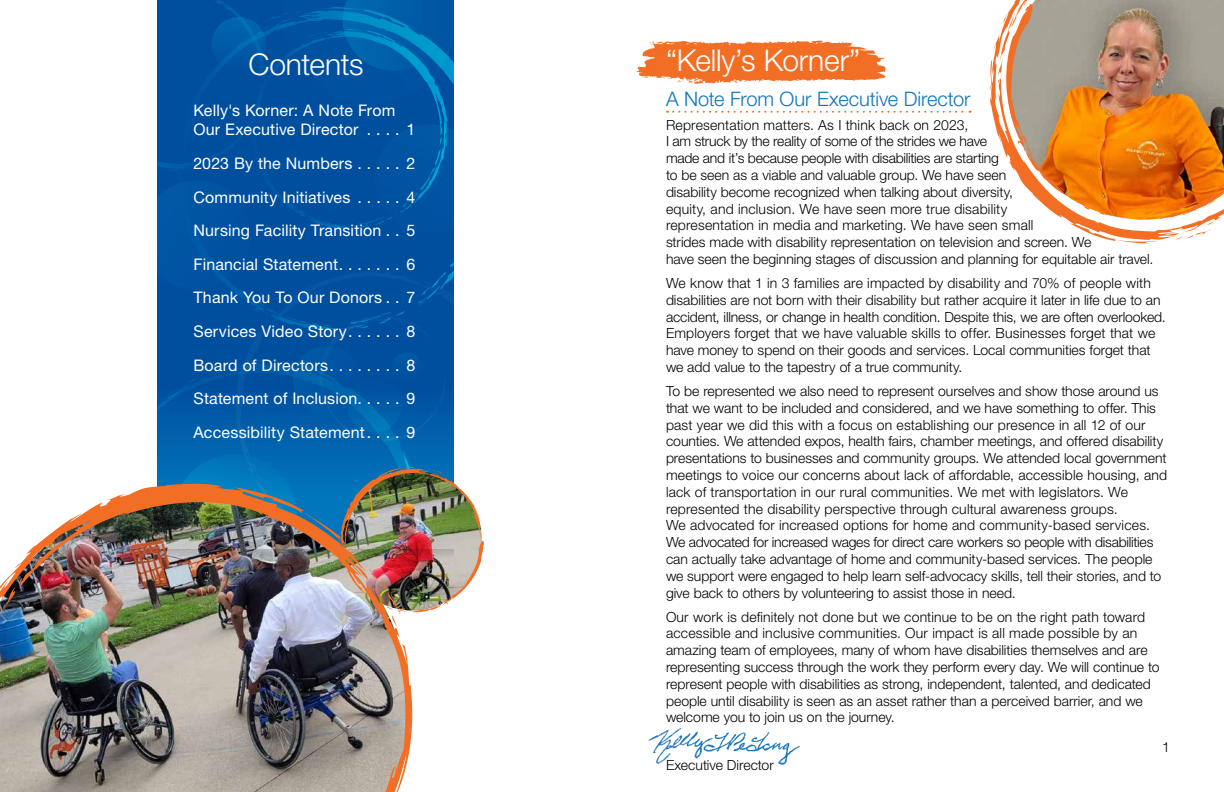
<style>
.page{position:relative;width:1224px;height:792px;background:#fff}
.page>*{position:absolute;margin:0;border:0;box-sizing:border-box;transform-origin:0 0}
.t1{font:300 30px "Helvetica Neue LT Std";letter-spacing:-.005em;color:#fff}
.t2{font:300 20px "Helvetica Neue LT Std";letter-spacing:-.005em;color:#0d76bd}
.Body_White{font:16px/19.2px "Helvetica Neue LT Std";letter-spacing:.01em;color:#fff}
.Body{font:300 14px/16.8px "Helvetica Neue LT Std";color:#000}
</style>
<div class="page">
<img style="left:648px;top:727px;width:152px;height:38px">
<svg style="left:636px;top:40px;width:250px;height:44px"></svg>
<svg style="left:667px;top:111px;width:304px;height:2px"></svg>
<img style="left:993px;top:0;width:231px;height:241px">
<img style="left:0;top:484px;width:413px;height:308px">
<img style="left:158px;top:0;width:326px;height:630px">
<h1 class="t1" style="left:248px;top:46px;width:117px">Contents</h1>
<p class="Body_White" style="left:194px;top:101px;width:223px">Kelly's Korner: A Note From<br>Our Executive Director . . . . 1</p>
<p class="Body_White" style="left:194px;top:154px;width:223px">2023 By the Numbers . . . . . 2</p>
<p class="Body_White" style="left:194px;top:187px;width:223px">Community Initiatives . . . . . 4</p>
<p class="Body_White" style="left:194px;top:221px;width:223px">Nursing Facility Transition . . 5</p>
<p class="Body_White" style="left:194px;top:254px;width:223px">Financial Statement . . . . . . . 6</p>
<p class="Body_White" style="left:194px;top:288px;width:223px">Thank You To Our Donors . . 7</p>
<p class="Body_White" style="left:194px;top:322px;width:223px">Services Video Story . . . . . . 8</p>
<p class="Body_White" style="left:194px;top:355px;width:223px">Board of Directors . . . . . . . . 8</p>
<p class="Body_White" style="left:194px;top:389px;width:223px">Statement of Inclusion . . . . . 9</p>
<p class="Body_White" style="left:194px;top:422px;width:223px">Accessibility Statement . . . . 9</p>
<h2 class="t1" style="left:666px;top:42px;width:196px">“Kelly’s Korner”</h2>
<h2 class="t2" style="left:666px;top:86px;width:306px">A Note From Our Executive Director</h2>
<p class="Body" style="left:666px;top:116px;width:489px">Representation matters. As I think back on 2023,<br>I am struck by the reality of some of the strides we have<br>made and it’s because people with disabilities are starting<br>to be seen as a viable and valuable group. We have seen<br>disability become recognized when talking about diversity,<br>equity, and inclusion. We have seen more true disability<br>representation in media and marketing. We have seen small<br>strides made with disability representation on television and screen. We<br>have seen the beginning stages of discussion and planning for equitable air travel.</p>
<p class="Body" style="left:666px;top:274px;width:501px">We know that 1 in 3 families are impacted by disability and 70% of people with disabilities are not born with their disability but rather acquire it later in life due to an accident, illness, or change in health condition. Despite this, we are often overlooked.<br>Employers forget that we have valuable skills to offer. Businesses forget that we have money to spend on their goods and services. Local communities forget that we add value to the tapestry of a true community.</p>
<p class="Body" style="left:666px;top:382px;width:503px">To be represented we also need to represent ourselves and show those around us that we want to be included and considered, and we have something to offer. This past year we did this with a focus on establishing our presence in all 12 of our counties. We attended expos, health fairs, chamber meetings, and offered disability presentations to businesses and community groups. We attended local government meetings to voice our concerns about lack of affordable, accessible housing, and lack of transportation in our rural communities. We met with legislators. We represented the disability perspective through cultural awareness groups.<br>We advocated for increased options for home and community-based services.<br>We advocated for increased wages for direct care workers so people with disabilities can actually take advantage of home and community-based services. The people we support were engaged to help learn self-advocacy skills, tell their stories, and to give back to others by volunteering to assist those in need.</p>
<p class="Body" style="left:666px;top:608px;width:495px">Our work is definitely not done but we continue to be on the right path toward accessible and inclusive communities. Our impact is all made possible by an amazing team of employees, many of whom have disabilities themselves and are representing success through the work they perform every day. We will continue to represent people with disabilities as strong, independent, talented, and dedicated people until disability is seen as an asset rather than a perceived barrier, and we welcome you to join us on the journey.</p>
<p class="Body" style="left:666px;top:757px;width:109px">Executive Director</p>
<p class="Body" style="left:1162px;top:738px;width:9px">1</p>
</div>
